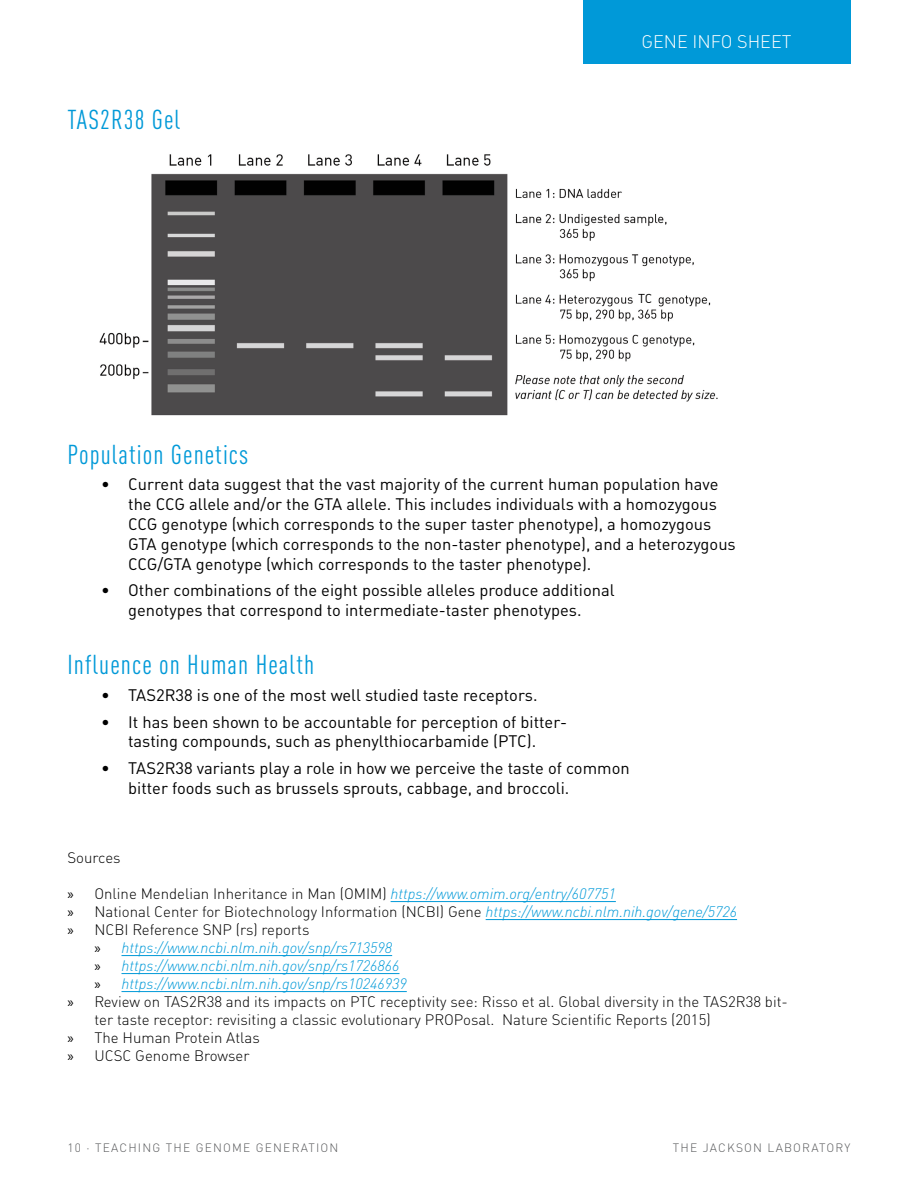
<style>
.page{position:relative;width:918px;height:1188px;background:#fff}
.page>*{position:absolute;margin:0;border:0;box-sizing:border-box;transform-origin:0 0}
.t1{font:condensed 27px "DINOT";letter-spacing:.04em;color:#0099d8}
.t2{font:300 18px "DINOT";color:#fff}
.t3{font:16.5px/19.8px "DINOT";color:#000}
.t4{font:300 15px "DINOT";color:#000}
.t5{font:italic 300 15px "DINOT";color:#0099d8}
.t6{font:12.75px "DINOT";color:#000}
.t7{font:300 12px "DINOT";letter-spacing:.1em;color:#58595b}
.s1{font-family:"Myriad Pro";font-weight:400}
.s2{font-style:italic;color:#0099d8}
.s3{font-family:"Myriad Pro";font-weight:400;font-style:normal;color:#000}
</style>
<div class="page">
<div style="left:583px;top:0;width:267px;height:64px;background:#0099d8"></div>
<hr style="left:391px;top:901px;width:225px;height:1px;background:#0099d8">
<hr style="left:486px;top:919px;width:251px;height:1px;background:#0099d8">
<hr style="left:122px;top:955px;width:270px;height:1px;background:#0099d8">
<hr style="left:122px;top:973px;width:277px;height:1px;background:#0099d8">
<hr style="left:122px;top:991px;width:285px;height:1px;background:#0099d8">
<img style="left:99px;top:154px;width:619px;height:262px">
<div style="left:636px;top:293px;width:18px;height:12px;background:#fff"></div>
<h1 class="t1" style="left:68px;top:103px;width:114px">TAS2R38 Gel</h1>
<p class="t2" style="left:642px;top:31px;width:152px">GENE INFO SHEET</p>
<p class="t6" style="left:638px;top:290px;width:16px">TC</p>
<h1 class="t1" style="left:68px;top:439px;width:182px">Population Genetics</h1>
<p class="t3" style="left:128px;top:474px;width:609px;text-indent:-27px">• Current data suggest that the vast majority of the current human population have the CCG allele and/or the GTA allele. This includes individuals with a homozygous CCG genotype (which corresponds to the super taster phenotype), a homozygous GTA genotype (which corresponds to the non-taster phenotype), and a heterozygous CCG/GTA genotype (which corresponds to the taster phenotype).</p>
<p class="t3" style="left:101px;top:580px;width:515px;text-align:center">• Other combinations of the eight possible alleles produce additional genotypes that correspond to intermediate-taster phenotypes.</p>
<h1 class="t1" style="left:68px;top:649px;width:248px">Influence on Human Health</h1>
<p class="t3" style="left:101px;top:685px;width:438px">• TAS2R38 is one of the most well studied taste receptors.</p>
<p class="t3" style="left:101px;top:711px;width:467px;text-align:center">• It has been shown to be accountable for perception of bitter&shy;tasting compounds, such as phenylthiocarbamide (PTC).</p>
<p class="t3" style="left:128px;top:758px;width:503px;text-indent:-27px">• TAS2R38 variants play a role in how we perceive the taste of common bitter foods such as brussels sprouts, cabbage, and broccoli.</p>
<p class="t4" style="left:68px;top:849px;width:55px">Sources</p>
<p class="t4" style="left:68px;top:885px;width:550px"><span class="s1">»</span> Online Mendelian Inheritance in Man (OMIM) <span class="s2">https://www.omim.org/entry/607751</span></p>
<p class="t4" style="left:68px;top:903px;width:671px"><span class="s1">»</span> National Center for Biotechnology Information (NCBI) Gene <span class="s2">https://www.ncbi.nlm.nih.gov/gene/5726</span></p>
<p class="t4" style="left:67px;top:921px;width:243px"><span class="s1">»</span> NCBI Reference SNP (rs) reports</p>
<p class="t5" style="left:94px;top:939px;width:299px"><span class="s3">»</span> https://www.ncbi.nlm.nih.gov/snp/rs713598</p>
<p class="t5" style="left:94px;top:957px;width:306px"><span class="s3">»</span> https://www.ncbi.nlm.nih.gov/snp/rs1726866</p>
<p class="t5" style="left:94px;top:975px;width:314px"><span class="s3">»</span> https://www.ncbi.nlm.nih.gov/snp/rs10246939</p>
<p class="t4" style="left:67px;top:993px;width:722px"><span class="s1">»</span> Review on TAS2R38 and its impacts on PTC receptivity see: Risso et al. Global diversity in the TAS2R38 bit-</p>
<p class="t4" style="left:94px;top:1011px;width:618px">ter taste receptor: revisiting a classic evolutionary PROPosal. Nature Scientific Reports (2015)</p>
<p class="t4" style="left:67px;top:1029px;width:194px"><span class="s1">»</span> The Human Protein Atlas</p>
<p class="t4" style="left:67px;top:1047px;width:184px"><span class="s1">»</span> UCSC Genome Browser</p>
<p class="t7" style="left:68px;top:1140px;width:273px">10 ⋅ TEACHING THE GENOME GENERATION</p>
<p class="t7" style="left:673px;top:1140px;width:179px">THE JACKSON LABORATORY</p>
</div>
